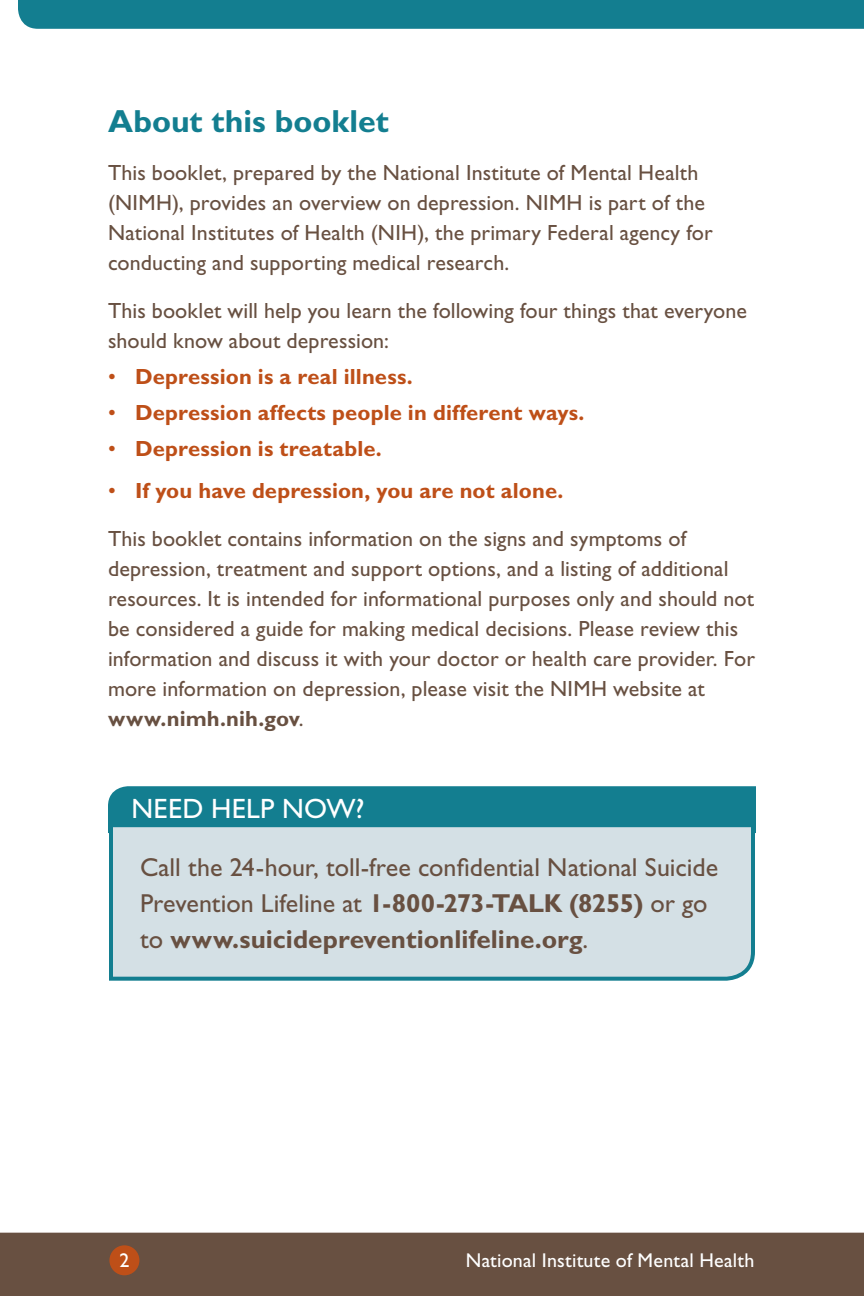
<style>
.page{position:relative;width:864px;height:1296px;background:#fff}
.page>*{position:absolute;margin:0;border:0;box-sizing:border-box;transform-origin:0 0}
.t1{font:700 32px "Gill Sans Std";color:#137e90}
.t2{font:28px "Gill Sans Std";letter-spacing:.01em;color:#fff}
.t3{font:26px/36px "Gill Sans Std";color:#685041}
.t4{font:22px/30px "Gill Sans Std";letter-spacing:.005em;color:#685041}
.t5{font:700 22px "Gill Sans Std";letter-spacing:.005em;color:#be4f18}
.t6{font:20px "Gill Sans Std";letter-spacing:.01em;color:#fff}
.s1{font-weight:400}
.s2{font-weight:700}
</style>
<div class="page">
<div style="left:18px;top:0;width:846px;height:29px;background:#137e90"></div>
<div style="left:0;top:1233px;width:864px;height:63px;background:#685041"></div>
<div style="left:109px;top:1245px;width:30px;height:30px;background:#be4f18;border-radius:50%"></div>
<div style="left:108px;top:786px;width:648px;height:35px;background:#137e90"></div>
<svg style="left:108px;top:821px;width:648px;height:160px;background:#c5d8de"></svg>
<h2 class="t1" style="left:108px;top:102px;width:282px">About this booklet</h2>
<p class="t4" style="left:108px;top:158px;width:606px">This booklet, prepared by the National Institute of Mental Health (NIMH), provides an overview on depression. NIMH is part of the National Institutes of Health (NIH), the primary Federal agency for conducting and supporting medical research.</p>
<p class="t4" style="left:108px;top:296px;width:641px">This booklet will help you learn the following four things that everyone should know about depression:</p>
<p class="t5" style="left:108px;top:364px;width:306px"><span class="s1">•</span> Depression is a real illness.</p>
<p class="t5" style="left:108px;top:400px;width:478px"><span class="s1">•</span> Depression affects people in different ways.</p>
<p class="t5" style="left:108px;top:436px;width:275px"><span class="s1">•</span> Depression is treatable.</p>
<p class="t5" style="left:108px;top:478px;width:457px"><span class="s1">•</span> If you have depression, you are not alone.</p>
<p class="t4" style="left:108px;top:524px;width:649px">This booklet contains information on the signs and symptoms of depression, treatment and support options, and a listing of additional resources. It is intended for informational purposes only and should not be considered a guide for making medical decisions. Please review this information and discuss it with your doctor or health care provider. For more information on depression, please visit the NIMH website at <span class="s2">www.nimh.nih.gov</span>.</p>
<h3 class="t2" style="left:131px;top:793px;width:235px">NEED HELP NOW?</h3>
<p class="t3" style="left:140px;top:849px;width:580px">Call the 24-hour, toll-free confidential National Suicide<br>Prevention Lifeline at <span class="s2">1-800-273-TALK (8255)</span> or go to <span class="s2">www.suicidepreventionlifeline.org</span>.</p>
<p class="t6" style="left:119px;top:1249px;width:11px">2</p>
<p class="t6" style="left:466px;top:1249px;width:290px">National Institute of Mental Health</p>
</div>
